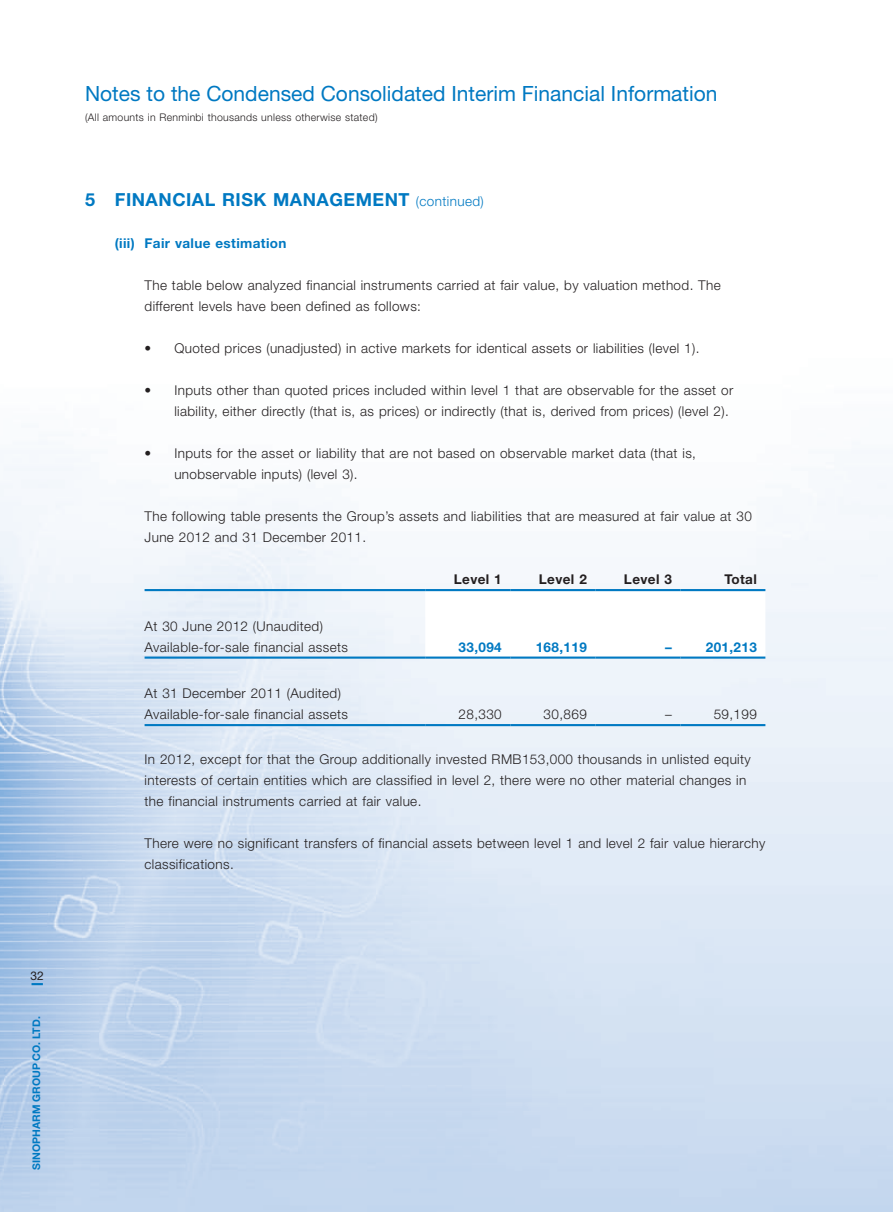
<style>
.page{position:relative;width:893px;height:1212px;background:#fff}
.page>*{position:absolute;margin:0;border:0;box-sizing:border-box;transform-origin:0 0}
.t1{font:21px "Helvetica Neue LT Std";color:#0079c2}
.t2{font:700 18px "Helvetica Neue LT Std";letter-spacing:.03em;color:#0079c2}
.t3{font:300 13.5px/21px "Helvetica Neue LT Std";letter-spacing:.03em;color:#231f20}
.t4{font:700 13.5px "Helvetica Neue LT Std";letter-spacing:.03em;color:#0079c2}
.t5{font:700 13.5px "Helvetica Neue LT Std";letter-spacing:.03em;color:#231f20}
.t6{font:12px "Helvetica Neue LT Std";color:#231f20}
.t7{font:300 10.5px "Helvetica Neue LT Std";letter-spacing:.03em;color:#231f20}
.t8{font:700 10.5px "Helvetica Neue LT Std";color:#0079c2}
.s1{font-weight:300;font-size:13.5px}
</style>
<div class="page">
<img style="left:0;top:466px;width:893px;height:746px">
<svg style="left:32px;top:983px;width:11px;height:2px"></svg>
<svg style="left:425px;top:591px;width:340px;height:65px"></svg>
<hr style="left:145px;top:589px;width:280px;height:2px;background:#0079c2">
<hr style="left:425px;top:589px;width:85px;height:2px;background:#0079c2">
<hr style="left:510px;top:589px;width:85px;height:2px;background:#0079c2">
<hr style="left:595px;top:589px;width:85px;height:2px;background:#0079c2">
<hr style="left:680px;top:589px;width:85px;height:2px;background:#0079c2">
<hr style="left:145px;top:656px;width:280px;height:3px;background:#0079c2">
<hr style="left:425px;top:656px;width:85px;height:3px;background:#0079c2">
<hr style="left:510px;top:656px;width:85px;height:3px;background:#0079c2">
<hr style="left:595px;top:656px;width:85px;height:3px;background:#0079c2">
<hr style="left:680px;top:656px;width:85px;height:3px;background:#0079c2">
<hr style="left:145px;top:724px;width:280px;height:2px;background:#0079c2">
<hr style="left:425px;top:724px;width:85px;height:2px;background:#0079c2">
<hr style="left:510px;top:724px;width:85px;height:2px;background:#0079c2">
<hr style="left:595px;top:724px;width:85px;height:2px;background:#0079c2">
<hr style="left:680px;top:724px;width:85px;height:2px;background:#0079c2">
<p class="t6" style="left:31px;top:968px;width:15px">32</p>
<p class="t8" style="left:30px;top:1170px;width:155px;rotate:-90deg">Sinopharm group co. ltd.</p>
<h1 class="t1" style="left:85px;top:81px;width:634px">Notes to the Condensed Consolidated Interim Financial Information</h1>
<p class="t7" style="left:85px;top:111px;width:294px">(All amounts in Renminbi thousands unless otherwise stated)</p>
<h2 class="t2" style="left:85px;top:189px;width:400px">5 Financial risk management <span class="s1">(continued)</span></h2>
<p class="t4" style="left:115px;top:235px;width:173px">(iii) Fair value estimation</p>
<p class="t3" style="left:145px;top:275px;width:578px">The table below analyzed financial instruments carried at fair value, by valuation method. The different levels have been defined as follows:</p>
<p class="t3" style="left:145px;top:338px;width:556px">• Quoted prices (unadjusted) in active markets for identical assets or liabilities (level 1).</p>
<p class="t3" style="left:174px;top:380px;width:560px;text-indent:-30px">• Inputs other than quoted prices included within level 1 that are observable for the asset or liability, either directly (that is, as prices) or indirectly (that is, derived from prices) (level 2).</p>
<p class="t3" style="left:174px;top:443px;width:523px;text-indent:-30px">• Inputs for the asset or liability that are not based on observable market data (that is, unobservable inputs) (level 3).</p>
<p class="t3" style="left:145px;top:506px;width:609px">The following table presents the Group’s assets and liabilities that are measured at fair value at 30<br>June 2012 and 31 December 2011.</p>
<p class="t5" style="left:454px;top:571px;width:49px">Level 1</p>
<p class="t5" style="left:539px;top:571px;width:49px">Level 2</p>
<p class="t5" style="left:624px;top:571px;width:49px">Level 3</p>
<p class="t5" style="left:724px;top:571px;width:34px">Total</p>
<p class="t3" style="left:145px;top:615px;width:205px">At 30 June 2012 (Unaudited)<br>Available-for-sale financial assets</p>
<p class="t4" style="left:459px;top:639px;width:45px">33,094</p>
<p class="t4" style="left:536px;top:639px;width:53px">168,119</p>
<p class="t4" style="left:665px;top:639px;width:8px">–</p>
<p class="t4" style="left:706px;top:639px;width:53px">201,213</p>
<p class="t3" style="left:145px;top:683px;width:205px">At 31 December 2011 (Audited)<br>Available-for-sale financial assets</p>
<p class="t3" style="left:459px;top:704px;width:45px">28,330</p>
<p class="t3" style="left:544px;top:704px;width:45px">30,869</p>
<p class="t3" style="left:665px;top:704px;width:8px">–</p>
<p class="t3" style="left:714px;top:704px;width:45px">59,199</p>
<p class="t3" style="left:145px;top:748px;width:608px">In 2012, except for that the Group additionally invested RMB153,000 thousands in unlisted equity interests of certain entities which are classified in level 2, there were no other material changes in the financial instruments carried at fair value.</p>
<p class="t3" style="left:145px;top:832px;width:622px">There were no significant transfers of financial assets between level 1 and level 2 fair value hierarchy classifications.</p>
</div>
